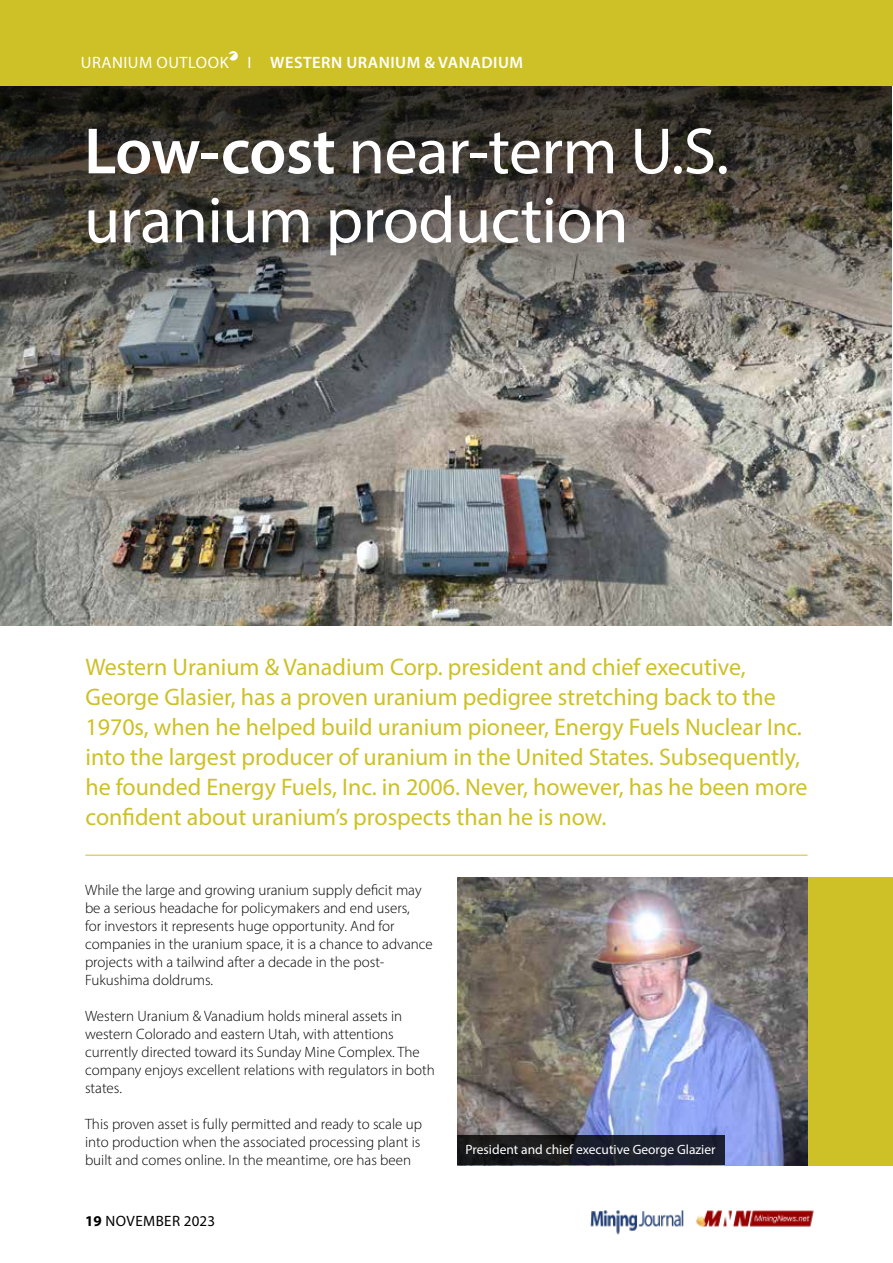
<style>
.page{position:relative;width:893px;height:1263px;background:#fff}
.page>*{position:absolute;margin:0;border:0;box-sizing:border-box;transform-origin:0 0}
.t1{font:66px/69px "Myriad Pro";letter-spacing:-.01em;color:#fff}
.t2{font:24px/30px "Myriad Pro";color:#cdc127}
.t3{font:600 16.5px "Myriad Pro";letter-spacing:.03em;color:#fff}
.t4{font:300 15px/18px "Myriad Pro";color:#000}
.t5{font:15px "Myriad Pro";letter-spacing:.03em;color:#000}
.t6{font:13.5px "Myriad Pro";color:#fff}
.s1{font-weight:400}
.s2{font-weight:600}
.s3{font-weight:700}
</style>
<div class="page">
<img style="left:696px;top:1210px;width:118px;height:17px">
<img style="left:590px;top:1210px;width:94px;height:25px">
<hr style="left:85px;top:855px;width:723px;height:1px;background:#cdc127">
<img style="left:0;top:461px;width:892px;height:164px">
<svg style="left:0;top:85px;width:892px;height:376px;background:#67645e"></svg>
<div style="left:799px;top:877px;width:94px;height:288px;background:#cdc127"></div>
<div style="left:0;top:0;width:893px;height:85px;background:#cdc127"></div>
<svg style="left:229px;top:51px;width:9px;height:10px"></svg>
<img style="left:457px;top:877px;width:351px;height:288px">
<div style="left:457px;top:1135px;width:268px;height:30px;background:linear-gradient(to right,#171715,#1d2335)"></div>
<p class="t3" style="left:81px;top:52px;width:444px"><span class="s1">URANIUM OUTLOOK I</span> WESTERN URANIUM &amp; VANADIUM</p>
<h1 class="t1" style="left:84px;top:116px;width:647px"><span class="s2">Low-cost</span> near-term U.S. uranium production</h1>
<p class="t2" style="left:85px;top:652px;width:724px">Western Uranium &amp; Vanadium Corp. president and chief executive, George Glasier, has a proven uranium pedigree stretching back to the 1970s, when he helped build uranium pioneer, Energy Fuels Nuclear Inc. into the largest producer of uranium in the United States. Subsequently, he founded Energy Fuels, Inc. in 2006. Never, however, has he been more confident about uranium’s prospects than he is now.</p>
<p class="t4" style="left:85px;top:881px;width:349px">While the large and growing uranium supply deficit may be a serious headache for policymakers and end users,<br>for investors it represents huge opportunity. And for companies in the uranium space, it is a chance to advance projects with a tailwind after a decade in the post-Fukushima doldrums.</p>
<p class="t4" style="left:85px;top:1007px;width:351px">Western Uranium &amp; Vanadium holds mineral assets in western Colorado and eastern Utah, with attentions currently directed toward its Sunday Mine Complex. The company enjoys excellent relations with regulators in both states.</p>
<p class="t4" style="left:85px;top:1115px;width:339px;text-align:justify">This proven asset is fully permitted and ready to scale up into production when the associated processing plant is built and comes online. In the meantime, ore has been</p>
<p class="t5" style="left:85px;top:1212px;width:132px"><span class="s3">19</span> NOVEMBER 2023</p>
<p class="t6" style="left:466px;top:1141px;width:252px">President and chief executive George Glazier</p>
</div>
